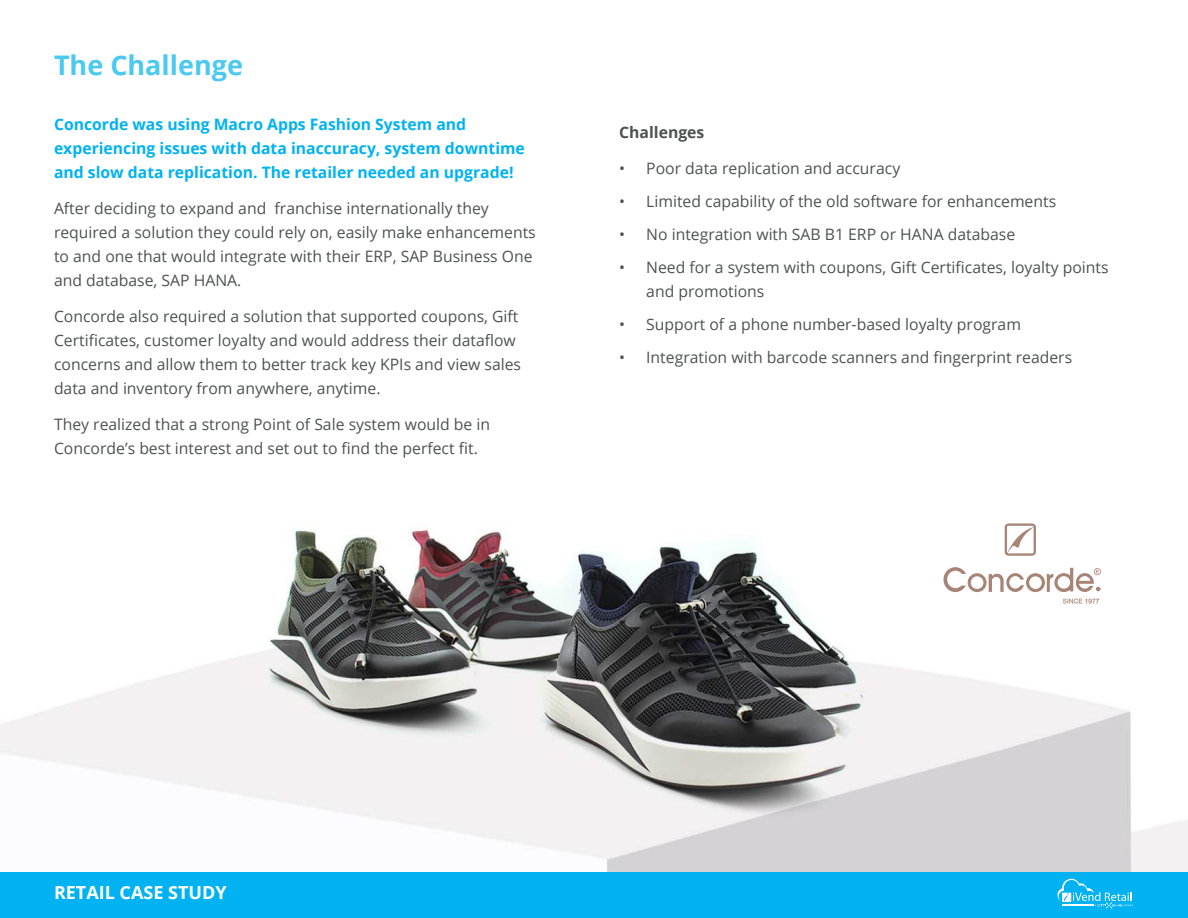
<style>
.page{position:relative;width:1188px;height:918px;background:#fff}
.page>*{position:absolute;margin:0;border:0;box-sizing:border-box;transform-origin:0 0}
.t1{font:700 27px "Open Sans";color:#4bc9f1}
.t2{font:700 18px "Open Sans";color:#fff}
.t3{font:15.75px/24px "Open Sans";color:#4f5151}
.t4{font:700 15.75px/24px "Open Sans";color:#00b2f2}
.t5{font:700 15.75px "Open Sans";color:#4f5151}
</style>
<div class="page">
<div style="left:0;top:872px;width:1188px;height:46px;background:#00b2f2"></div>
<svg style="left:1058px;top:879px;width:75px;height:29px"></svg>
<img style="left:0;top:525px;width:1188px;height:346px">
<svg style="left:944px;top:567px;width:157px;height:25px"></svg>
<svg style="left:1063px;top:599px;width:36px;height:5px"></svg>
<svg style="left:1005px;top:523px;width:31px;height:33px"></svg>
<h1 class="t1" style="left:54px;top:46px;width:190px">The Challenge</h1>
<p class="t4" style="left:54px;top:112px;width:472px">Concorde was using Macro Apps Fashion System and experiencing issues with data inaccuracy, system downtime and slow data replication. The retailer needed an upgrade!</p>
<p class="t3" style="left:54px;top:196px;width:483px">After deciding to expand and franchise internationally they required a solution they could rely on, easily make enhancements to and one that would integrate with their ERP, SAP Business One and database, SAP HANA.</p>
<p class="t3" style="left:54px;top:304px;width:469px">Concorde also required a solution that supported coupons, Gift Certificates, customer loyalty and would address their dataflow concerns and allow them to better track key KPIs and view sales data and inventory from anywhere, anytime.</p>
<p class="t3" style="left:54px;top:412px;width:438px">They realized that a strong Point of Sale system would be in<br>Concorde’s best interest and set out to find the perfect fit.</p>
<p class="t5" style="left:619px;top:121px;width:87px">Challenges</p>
<p class="t3" style="left:619px;top:155px;width:283px">• Poor data replication and accuracy</p>
<p class="t3" style="left:619px;top:188px;width:438px">• Limited capability of the old software for enhancements</p>
<p class="t3" style="left:619px;top:221px;width:398px">• No integration with SAB B1 ERP or HANA database</p>
<p class="t3" style="left:646px;top:254px;width:464px;text-indent:-27px">• Need for a system with coupons, Gift Certificates, loyalty points and promotions</p>
<p class="t3" style="left:619px;top:311px;width:403px">• Support of a phone number-based loyalty program</p>
<p class="t3" style="left:619px;top:344px;width:454px">• Integration with barcode scanners and fingerprint readers</p>
<p class="t2" style="left:54px;top:879px;width:174px">RETAIL CASE STUDY</p>
</div>
